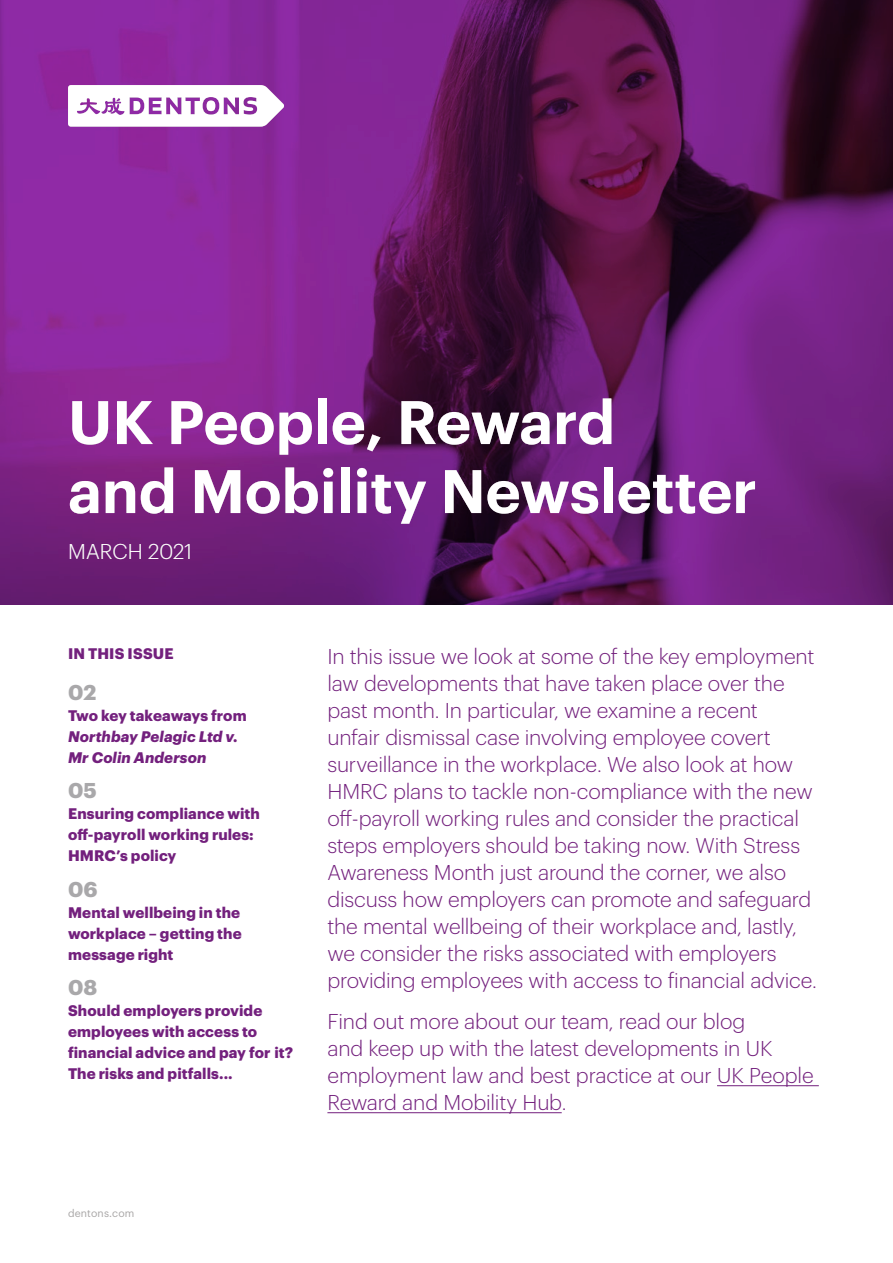
<style>
.page{position:relative;width:893px;height:1263px;background:#fff}
.page>*{position:absolute;margin:0;border:0;box-sizing:border-box;transform-origin:0 0}
.t1{font:600 60px/69px "Dentons Sans";color:#fff}
.t2{font:300 21px/27px "Dentons Sans";letter-spacing:-.01em;color:#73207d}
.t3{font:300 21px "Dentons Sans";letter-spacing:.005em;color:#fff}
.t4{font:700 21px "Dentons Sans";color:#a9a8aa}
.t5{font:700 15px/21px "Dentons Sans";letter-spacing:.005em;color:#73207d}
.t6{font:italic 700 15px/21px "Dentons Sans";letter-spacing:.005em;color:#73207d}
.t7{font:10.5px "Dentons Sans";letter-spacing:.015em;color:#a8a6a6}
</style>
<div class="page">
<hr style="left:717px;top:1085px;width:102px;height:1px;background:#73207d">
<hr style="left:327px;top:1112px;width:235px;height:1px;background:#73207d">
<svg style="left:0;top:0;width:893px;height:604px;background:#712278"></svg>
<h1 class="t1" style="left:68px;top:382px;width:690px">UK People, Reward<br>and Mobility Newsletter</h1>
<p class="t3" style="left:68px;top:536px;width:126px">MARCH 2021</p>
<p class="t5" style="left:68px;top:642px;width:107px">IN THIS ISSUE</p>
<p class="t4" style="left:68px;top:676px;width:30px">02</p>
<p class="t5" style="left:68px;top:703px;width:180px">Two key takeaways from</p>
<p class="t6" style="left:68px;top:724px;width:171px">Northbay Pelagic Ltd v.<br>Mr Colin Anderson</p>
<p class="t4" style="left:68px;top:774px;width:30px">05</p>
<p class="t5" style="left:68px;top:802px;width:193px">Ensuring compliance with off-payroll working rules:<br>HMRC’s policy</p>
<p class="t4" style="left:68px;top:873px;width:31px">06</p>
<p class="t5" style="left:68px;top:901px;width:175px;text-align:justify">Mental wellbeing in the workplace – getting the message right</p>
<p class="t4" style="left:68px;top:971px;width:31px">08</p>
<p class="t5" style="left:68px;top:999px;width:227px">Should employers provide employees with access to financial advice and pay for it?<br>The risks and pitfalls...</p>
<p class="t2" style="left:327px;top:641px;width:491px">In this issue we look at some of the key employment law developments that have taken place over the past month. In particular, we examine a recent<br>unfair dismissal case involving employee covert surveillance in the workplace. We also look at how HMRC plans to tackle non-compliance with the new off-payroll working rules and consider the practical steps employers should be taking now. With Stress Awareness Month just around the corner, we also discuss how employers can promote and safeguard the mental wellbeing of their workplace and, lastly, we consider the risks associated with employers providing employees with access to financial advice.</p>
<p class="t2" style="left:327px;top:1006px;width:488px">Find out more about our team, read our blog<br>and keep up with the latest developments in UK employment law and best practice at our UK People Reward and Mobility Hub.</p>
<p class="t7" style="left:68px;top:1205px;width:68px">dentons.com</p>
</div>
